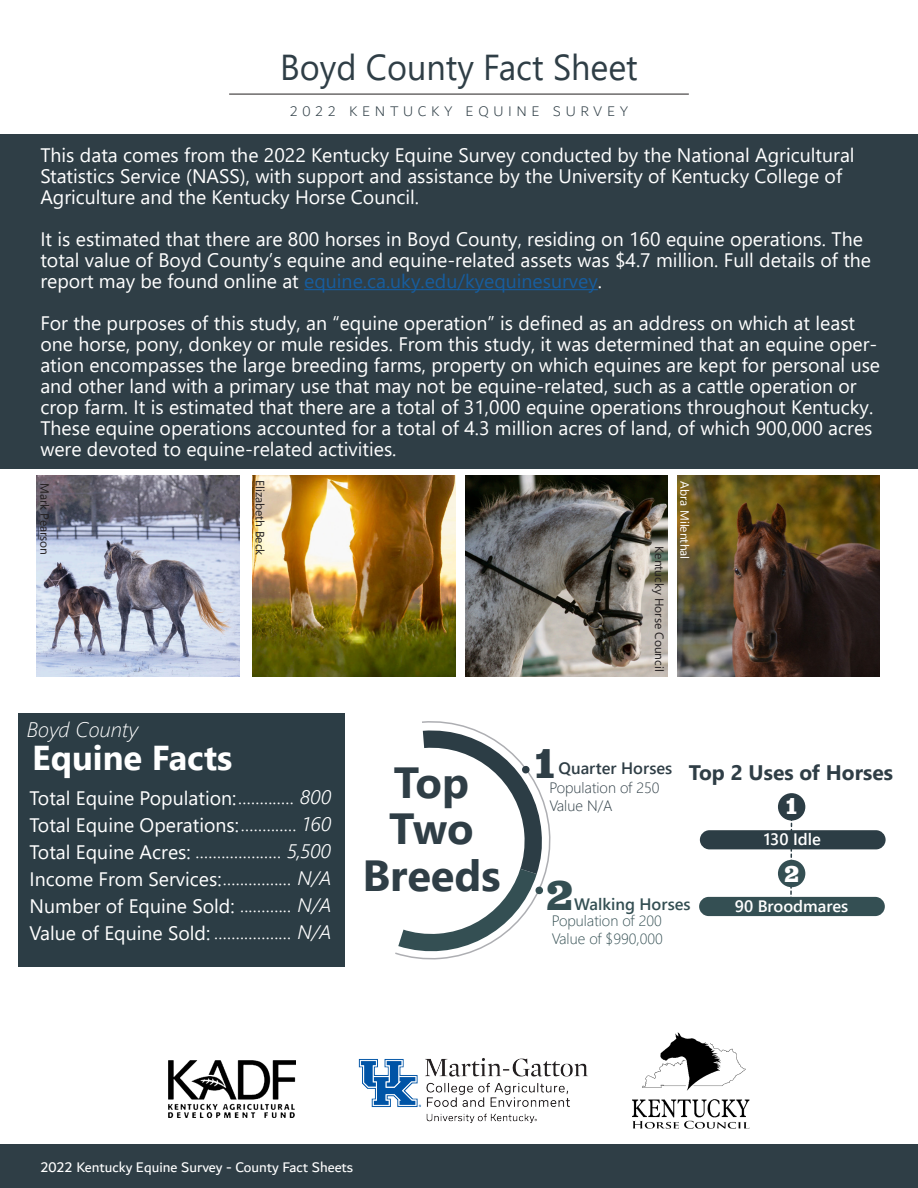
<style>
.page{position:relative;width:918px;height:1188px;background:#fff}
.page>*{position:absolute;margin:0;border:0;box-sizing:border-box;transform-origin:0 0}
.t1{font:700 43.5px/46.8px "Segoe UI";color:#2f3e46;text-align:center}
.t2{font:700 43.5px "Jubilat";color:#2f3e46}
.t3{font:700 43.5px "Jubilat";color:#344f53}
.t4{font:36px "Segoe UI";color:#2f3e46;scale:.95 1}
.t5{font:700 34.5px "Segoe UI";color:#fff}
.t6{font:700 24px "Jubilat";color:#fff}
.t7{font:700 21px "Segoe UI";color:#2f3e46}
.t8{font:italic 300 21px "Segoe UI";color:#fff}
.t9{font:19.5px/21px "Segoe UI";color:#fff}
.t10{font:600 16.5px "Segoe UI";color:#fff}
.t11{font:600 16.5px "Segoe UI";color:#2f3e46}
.t12{font:600 16.5px "Segoe UI";color:#344f53}
.t13{font:15px "Dubai";color:#fff}
.t14{font:300 15px/18px "Segoe UI";color:#344f53}
.t15{font:300 15px "Dubai";letter-spacing:.31em;color:#2f3e46}
.t16{font:300 15px/18px "Segoe UI";color:#2f3e46}
.t17{font:12px "Segoe UI";color:#231f20}
.t18{font:12px "Segoe UI";color:#fff}
.s1{color:#175d9e}
.s2{font-weight:300;font-style:italic}
</style>
<div class="page">
<div style="left:0;top:135px;width:918px;height:334px;background:#2f3e46"></div>
<hr style="left:229px;top:94px;width:460px;height:1px;background:#231f20">
<img style="left:465px;top:476px;width:202px;height:201px">
<img style="left:37px;top:476px;width:203px;height:201px">
<img style="left:252px;top:476px;width:203px;height:201px">
<img style="left:677px;top:476px;width:202px;height:201px">
<svg style="left:789px;top:822px;width:4px;height:75px"></svg>
<div style="left:700px;top:830px;width:186px;height:19px;background:#2c3d45;border-radius:10px"></div>
<div style="left:699px;top:897px;width:186px;height:19px;background:#344f53;border-radius:10px"></div>
<div style="left:778px;top:793px;width:27px;height:28px;background:#2c3d45;border-radius:50%"></div>
<div style="left:778px;top:860px;width:27px;height:27px;background:#344f53;border-radius:50%"></div>
<div style="left:18px;top:713px;width:326px;height:253px;background:#2c3d45"></div>
<svg style="left:344px;top:717px;width:207px;height:247px"></svg>
<hr style="left:304px;top:289px;width:294px;height:1px;background:#175d9e">
<div style="left:0;top:1145px;width:918px;height:43px;background:#2f3e46"></div>
<img style="left:169px;top:1060px;width:126px;height:57px">
<img style="left:632px;top:1032px;width:117px;height:97px">
<img style="left:358px;top:1058px;width:230px;height:65px">
<h2 class="t4" style="left:280px;top:33px;width:378px">Boyd County Fact Sheet</h2>
<p class="t15" style="left:290px;top:100px;width:340px">2022 KENTUCKY EQUINE SURVEY</p>
<p class="t9" style="left:40px;top:143px;width:816px">This data comes from the 2022 Kentucky Equine Survey conducted by the National Agricultural<br>Statistics Service (NASS), with support and assistance by the University of Kentucky College of<br>Agriculture and the Kentucky Horse Council.</p>
<p class="t9" style="left:40px;top:227px;width:832px">It is estimated that there are 800 horses in Boyd County, residing on 160 equine operations. The total value of Boyd County’s equine and equine-related assets was $4.7 million. Full details of the report may be found online at <span class="s1">equine.ca.uky.edu/kyequinesurvey</span>.</p>
<p class="t9" style="left:40px;top:311px;width:841px">For the purposes of this study, an “equine operation” is defined as an address on which at least one horse, pony, donkey or mule resides. From this study, it was determined that an equine oper&shy;ation encompasses the large breeding farms, property on which equines are kept for personal use and other land with a primary use that may not be equine-related, such as a cattle operation or crop farm. It is estimated that there are a total of 31,000 equine operations throughout Kentucky.<br>These equine operations accounted for a total of 4.3 million acres of land, of which 900,000 acres were devoted to equine-related activities.</p>
<p class="t18" style="left:696px;top:481px;width:79px;rotate:90deg">Abra Milenthal</p>
<p class="t17" style="left:56px;top:483px;width:74px;rotate:90deg">Mark Pearson</p>
<p class="t17" style="left:271px;top:480px;width:77px;rotate:90deg">Elizabeth Beck</p>
<p class="t17" style="left:671px;top:546px;width:127px;rotate:90deg">Kentucky Horse Council</p>
<p class="t8" style="left:27px;top:710px;width:113px">Boyd County</p>
<h3 class="t5" style="left:32px;top:725px;width:202px">Equine Facts</h3>
<p class="t9" style="left:30px;top:783px;width:303px;line-height:26.5px;text-align:justify">Total Equine Population:<span class="s2">............. 800<br></span>Total Equine Operations:<span class="s2">............. 160<br></span>Total Equine Acres: <span class="s2">.................... 5,500</span></p>
<p class="t9" style="left:30px;top:864px;width:303px;line-height:26.5px;text-align:justify">Income From Services:<span class="s2">................ N/A </span>Number of Equine Sold: <span class="s2">............ N/A </span>Value of Equine Sold: <span class="s2">.................. N/A</span></p>
<h1 class="t1" style="left:362px;top:755px;width:140px">Top<br>Two<br>Breeds</h1>
<h1 class="t2" style="left:535px;top:735px;width:21px">1</h1>
<p class="t11" style="left:559px;top:753px;width:115px">Quarter Horses</p>
<p class="t16" style="left:549px;top:777px;width:112px">Population of 250<br>Value N/A</p>
<p class="t7" style="left:689px;top:753px;width:206px">Top 2 Uses of Horses</p>
<p class="t6" style="left:786px;top:791px;width:12px">1</p>
<p class="t10" style="left:764px;top:824px;width:59px">130 Idle</p>
<h1 class="t3" style="left:546px;top:868px;width:28px">2</h1>
<p class="t12" style="left:574px;top:888px;width:118px">Walking Horses</p>
<p class="t14" style="left:552px;top:911px;width:113px">Population of 200<br>Value of $990,000</p>
<p class="t6" style="left:784px;top:858px;width:16px">2</p>
<p class="t10" style="left:735px;top:891px;width:115px">90 Broodmares</p>
<p class="t13" style="left:40px;top:1158px;width:314px">2022 Kentucky Equine Survey - County Fact Sheets</p>
</div>
